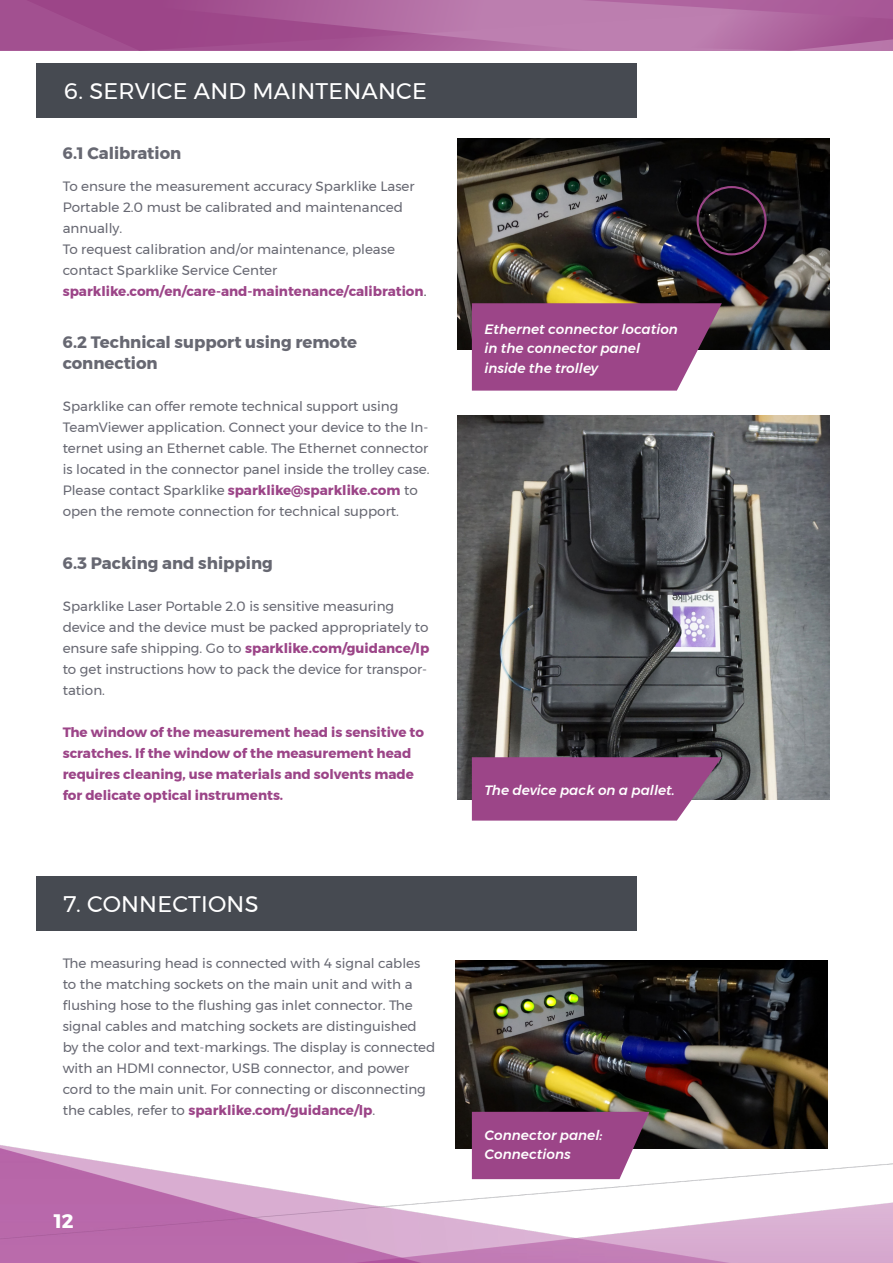
<style>
.page{position:relative;width:893px;height:1263px;background:#fff}
.page>*{position:absolute;margin:0;border:0;box-sizing:border-box;transform-origin:0 0}
.t1{font:22.5px "Montserrat";letter-spacing:.01em;color:#fff}
.t2{font:700 19.5px "Montserrat";color:#fff}
.t3{font:700 16.5px/21px "Montserrat";color:#676872}
.t4{font:13.5px/21px "Montserrat";color:#676872}
.t5{font:700 13.5px/21px "Montserrat";color:#9c4588}
.t6{font:italic 500 13.5px/19.5px "Montserrat";color:#fff}
.s1{font-weight:700;color:#9c4588}
.s2{color:#464a51}
</style>
<div class="page">
<img style="left:0;top:919px;width:893px;height:344px">
<svg style="left:0;top:0;width:893px;height:51px;background:#ac629c"></svg>
<div style="left:37px;top:64px;width:600px;height:54px;background:#464a51"></div>
<img style="left:457px;top:139px;width:372px;height:210px">
<svg style="left:472px;top:303px;width:250px;height:88px;background:#9f508d"></svg>
<img style="left:457px;top:416px;width:372px;height:384px">
<svg style="left:472px;top:757px;width:250px;height:63px;background:#9e508d"></svg>
<div style="left:37px;top:876px;width:600px;height:54px;background:#464a51"></div>
<img style="left:455px;top:961px;width:372px;height:187px">
<div style="left:697px;top:186px;width:70px;height:69px;border:2px solid #9c4588;border-radius:50%"></div>
<svg style="left:472px;top:1112px;width:177px;height:67px;background:#9e4e8c"></svg>
<h1 class="t1" style="left:64px;top:74px;width:364px">6. SERVICE AND MAINTENANCE</h1>
<p class="t3" style="left:63px;top:143px;width:120px">6.1 Calibration</p>
<p class="t4" style="left:63px;top:175px;width:365px">To ensure the measurement accuracy Sparklike Laser Portable 2.0 must be calibrated and maintenanced annually.<br>To request calibration and/or maintenance, please contact Sparklike Service Center <span class="s1">sparklike.com/en/care-and-maintenance/calibration</span><span class="s2">.</span></p>
<p class="t3" style="left:63px;top:332px;width:296px">6.2 Technical support using remote connection</p>
<p class="t4" style="left:63px;top:396px;width:368px">Sparklike can offer remote technical support using TeamViewer application. Connect your device to the In&shy;ternet using an Ethernet cable. The Ethernet connector is located in the connector panel inside the trolley case.<br>Please contact Sparklike <span class="s1">sparklike@sparklike.com</span> to open the remote connection for technical support.</p>
<p class="t3" style="left:63px;top:552px;width:212px">6.3 Packing and shipping</p>
<p class="t4" style="left:63px;top:595px;width:368px">Sparklike Laser Portable 2.0 is sensitive measuring device and the device must be packed appropriately to ensure safe shipping. Go to <span class="s1">sparklike.com/guidance/lp </span>to get instructions how to pack the device for transpor&shy;tation.</p>
<p class="t5" style="left:63px;top:721px;width:363px">The window of the measurement head is sensitive to scratches. If the window of the measurement head requires cleaning, use materials and solvents made for delicate optical instruments.</p>
<h1 class="t1" style="left:64px;top:886px;width:196px">7. CONNECTIONS</h1>
<p class="t4" style="left:63px;top:952px;width:374px">The measuring head is connected with 4 signal cables to the matching sockets on the main unit and with a flushing hose to the flushing gas inlet connector. The signal cables and matching sockets are distinguished by the color and text-markings. The display is connected with an HDMI connector, USB connector, and power cord to the main unit. For connecting or disconnecting the cables, refer to <span class="s1">sparklike.com/guidance/lp</span>.</p>
<h2 class="t2" style="left:54px;top:1205px;width:21px">12</h2>
<p class="t6" style="left:485px;top:319px;width:195px">Ethernet connector location in the connector panel inside the trolley</p>
<p class="t6" style="left:485px;top:781px;width:192px">The device pack on a pallet.</p>
<p class="t6" style="left:485px;top:1125px;width:120px">Connector panel:<br>Connections</p>
</div>
